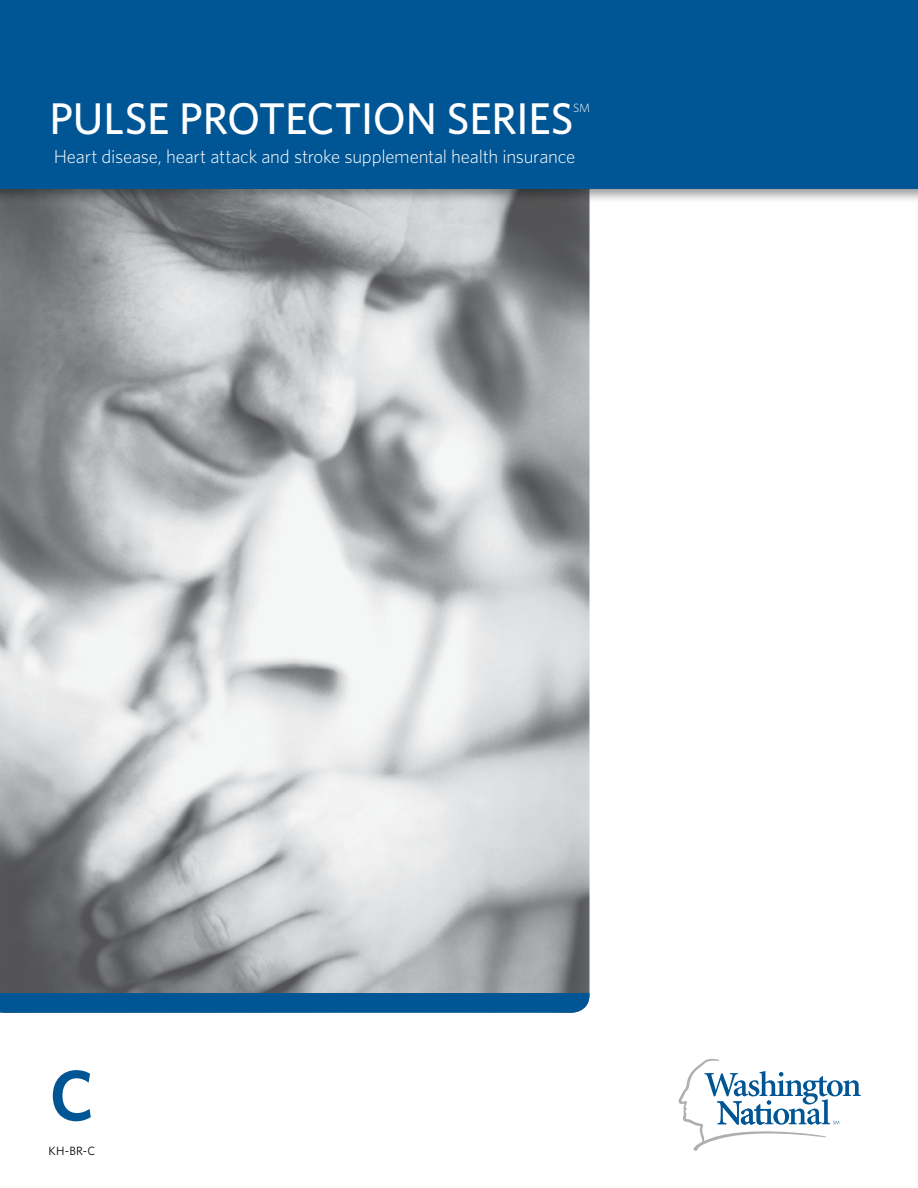
<style>
.page{position:relative;width:918px;height:1188px;background:#fff}
.page>*{position:absolute;margin:0;border:0;box-sizing:border-box;transform-origin:0 0}
.t1{font:600 71.7px "Whitney";color:#005695}
.t2{font:500 44.4px "Whitney";letter-spacing:-.005em;color:#fff}
.t3{font:300 18.9px "Whitney";letter-spacing:-.01em;color:#fff}
.t4{font:12px "Whitney";color:#000}
.t5{font:300 12px "Whitney";color:#fff}
</style>
<div class="page">
<img style="left:0;top:203px;width:590px;height:790px">
<div style="left:0;top:993px;width:590px;height:20px;background:#005695"></div>
<div style="left:0;top:0;width:918px;height:203px;background:#000;opacity:.4"></div>
<div style="left:0;top:0;width:918px;height:188px;background:#005695"></div>
<svg style="left:679px;top:1059px;width:182px;height:92px"></svg>
<h2 class="t2" style="left:50px;top:92px;width:526px">PULSE PROTECTION SERIES</h2>
<p class="t5" style="left:573px;top:100px;width:19px">SM</p>
<p class="t3" style="left:54px;top:145px;width:523px">Heart disease, heart attack and stroke supplemental health insurance</p>
<h1 class="t1" style="left:50px;top:1052px;width:46px">C</h1>
<p class="t4" style="left:48px;top:1144px;width:48px">KH-BR-C</p>
</div>
